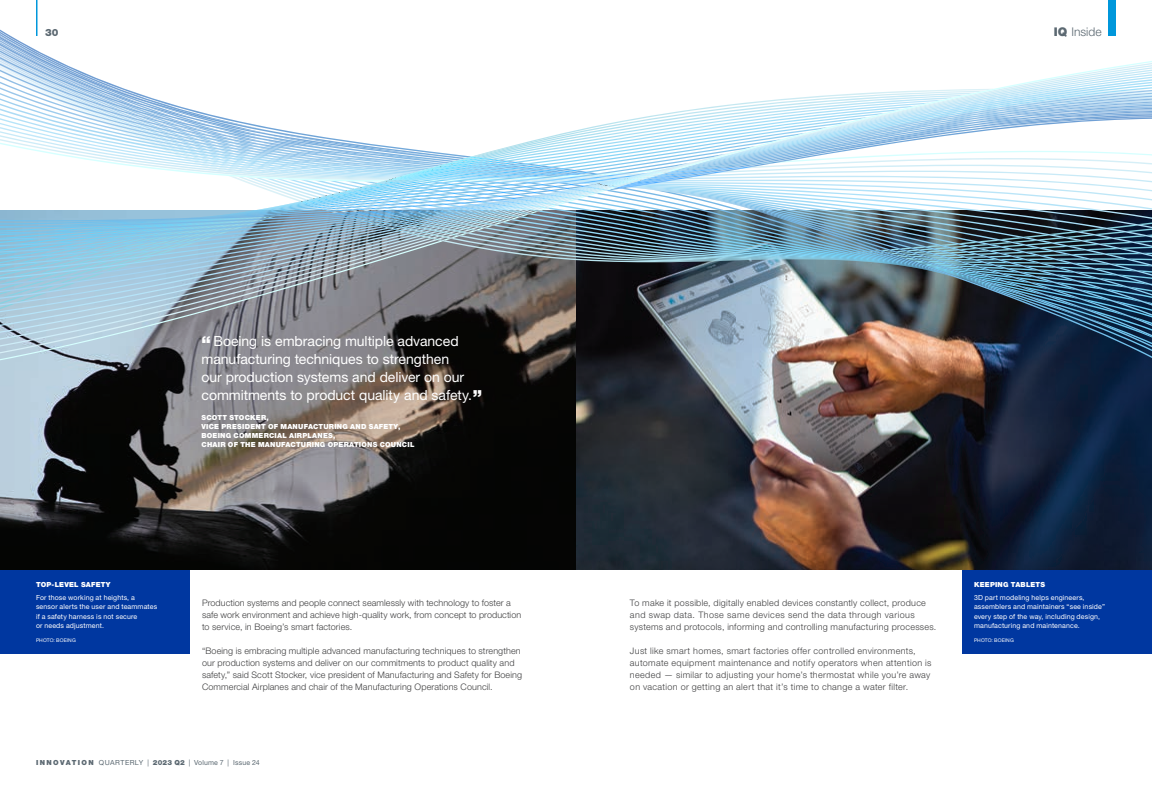
<style>
.page{position:relative;width:1152px;height:792px;background:#fff}
.page>*{position:absolute;margin:0;border:0;box-sizing:border-box;transform-origin:0 0}
.Body-Hightlight-45Li{font:14px/18px "Helvetica Neue LT Std";letter-spacing:-.005em;color:#fff}
.t1{font:300 12px "Helvetica Neue LT Std";letter-spacing:-.005em;color:#5c6972}
.t2{font:900 10px "Helvetica Neue LT Std";color:#5c6972}
.Body-45Light-9pt{font:300 9px/12px "Helvetica Neue LT Std";letter-spacing:.02em;color:#3e3e3f}
.Body-45Light-9pt-2{font:300 9px/12px "Helvetica Neue LT Std";letter-spacing:.04em;color:#3e3e3f}
.Caption-Body-45Light{font:7px/9.5px "Helvetica Neue LT Std";letter-spacing:.02em;color:#fff}
.Caption-Headline-95B{font:900 7px/9px "Helvetica Neue LT Std";letter-spacing:.03em;color:#fff}
.t3{font:7px "Helvetica Neue LT Std";letter-spacing:.02em;color:#5c6972}
.Caption-Body-45Light-2{font:5px "Helvetica Neue LT Std";letter-spacing:.02em;color:#fff}
.s1{font-weight:900}
.s2{font-weight:900;font-size:18px}
</style>
<div class="page">
<div style="left:962px;top:570px;width:190px;height:84px;background:#0037a0"></div>
<div style="left:0;top:570px;width:190px;height:84px;background:#0037a0"></div>
<img style="left:0;top:378px;width:1152px;height:192px">
<img style="left:0;top:34px;width:1152px;height:344px">
<img style="left:0;top:63px;width:1152px;height:246px">
<div style="left:1109px;top:0;width:7px;height:36px;background:#0097db"></div>
<hr style="left:36px;top:0;width:2px;height:35px;background:#0097db">
<p class="t2" style="left:45px;top:26px;width:15px">30</p>
<p class="t1" style="left:1054px;top:24px;width:49px"><span class="s1">IQ</span> Inside</p>
<p class="Body-Hightlight-45Li" style="left:201px;top:332px;width:282px"><span class="s2">“</span> Boeing is embracing multiple advanced manufacturing techniques to strengthen<br>our production systems and deliver on our commitments to product quality and safety.<span class="s2">”</span></p>
<p class="Caption-Headline-95B" style="left:201px;top:413px;width:214px">SCOTT STOCKER,<br>VICE PRESIDENT OF MANUFACTURING AND SAFETY, BOEING COMMERCIAL AIRPLANES,<br>CHAIR OF THE MANUFACTURING OPERATIONS COUNCIL</p>
<p class="Caption-Headline-95B" style="left:36px;top:580px;width:76px">TOP-LEVEL SAFETY</p>
<p class="Caption-Body-45Light" style="left:36px;top:593px;width:123px">For those working at heights, a sensor alerts the user and teammates if a safety harness is not secure<br>or needs adjustment.</p>
<p class="Caption-Body-45Light-2" style="left:36px;top:637px;width:41px">PHOTO: BOEING</p>
<p class="Body-45Light-9pt" style="left:202px;top:597px;width:321px">Production systems and people connect seamlessly with technology to foster a safe work environment and achieve high-quality work, from concept to production to service, in Boeing’s smart factories.</p>
<p class="Body-45Light-9pt" style="left:202px;top:645px;width:322px">“Boeing is embracing multiple advanced manufacturing techniques to strengthen our production systems and deliver on our commitments to product quality and safety,” said Scott Stocker, vice president of Manufacturing and Safety for Boeing Commercial Airplanes and chair of the Manufacturing Operations Council.</p>
<p class="t3" style="left:36px;top:758px;width:225px"><span class="s1">I N N OVATI O N</span> QUARTERLY | <span class="s1">2023 Q2</span> | Volume 7 | Issue 24</p>
<p class="Body-45Light-9pt" style="left:630px;top:597px;width:308px">To make it possible, digitally enabled devices constantly collect, produce and swap data. Those same devices send the data through various systems and protocols, informing and controlling manufacturing processes.</p>
<p class="Body-45Light-9pt-2" style="left:630px;top:645px;width:303px">Just like smart homes, smart factories offer controlled environments, automate equipment maintenance and notify operators when attention is needed — similar to adjusting your home’s thermostat while you’re away on vacation or getting an alert that it’s time to change a water filter.</p>
<p class="Caption-Headline-95B" style="left:974px;top:580px;width:73px">KEEPING TABLETS</p>
<p class="Caption-Body-45Light" style="left:974px;top:593px;width:132px">3D part modeling helps engineers, assemblers and maintainers “see inside” every step of the way, including design, manufacturing and maintenance.</p>
<p class="Caption-Body-45Light-2" style="left:974px;top:637px;width:41px">PHOTO: BOEING</p>
</div>
